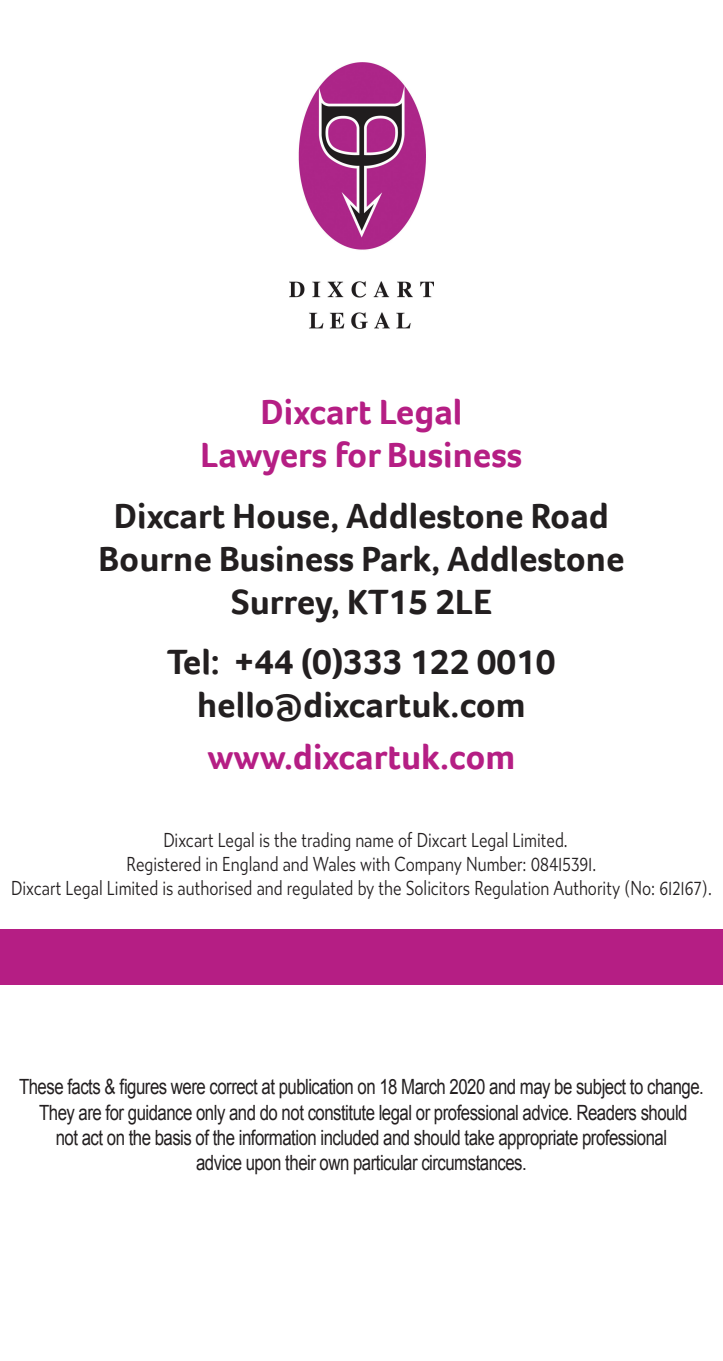
<style>
.page{position:relative;width:723px;height:1361px;background:#fff}
.page>*{position:absolute;margin:0;border:0;box-sizing:border-box;transform-origin:0 0}
.t1{font:700 36px "Foco";color:#231f20}
.t2{font:700 36px "Foco";color:#b51e84}
.t3{font:21px "Arial";letter-spacing:-.03em;color:#231f20;scale:.8 1}
.t4{font:20.1px "Gibbs";color:#231f20;scale:.77 1}
</style>
<div class="page">
<div style="left:0;top:929px;width:723px;height:56px;background:#b51e84"></div>
<img style="left:289px;top:62px;width:145px;height:266px">
<p class="t2" style="left:260px;top:388px;width:203px">Dixcart Legal</p>
<p class="t2" style="left:201px;top:431px;width:323px">Lawyers for Business</p>
<p class="t1" style="left:114px;top:491px;width:497px">Dixcart House, Addlestone Road</p>
<p class="t1" style="left:98px;top:535px;width:528px">Bourne Business Park, Addlestone</p>
<p class="t1" style="left:231px;top:578px;width:262px">Surrey, KT15 2LE</p>
<p class="t1" style="left:167px;top:638px;width:390px">Tel: +44 (0)333 122 0010</p>
<p class="t1" style="left:197px;top:681px;width:330px">hello@dixcartuk.com</p>
<p class="t2" style="left:207px;top:733px;width:309px">www.dixcartuk.com</p>
<p class="t4" style="left:163px;top:829px;width:527px">Dixcart Legal is the trading name of Dixcart Legal Limited.</p>
<p class="t4" style="left:127px;top:853px;width:611px">Registered in England and Wales with Company Number: 08415391.</p>
<p class="t4" style="left:11px;top:877px;width:911px">Dixcart Legal Limited is authorised and regulated by the Solicitors Regulation Authority (No: 612167).</p>
<p class="t3" style="left:19px;top:1073px;width:857px">These facts &amp; figures were correct at publication on 18 March 2020 and may be subject to change.</p>
<p class="t3" style="left:39px;top:1098px;width:812px">They are for guidance only and do not constitute legal or professional advice. Readers should</p>
<p class="t3" style="left:56px;top:1123px;width:766px">not act on the basis of the information included and should take appropriate professional</p>
<p class="t3" style="left:196px;top:1148px;width:415px">advice upon their own particular circumstances.</p>
</div>
